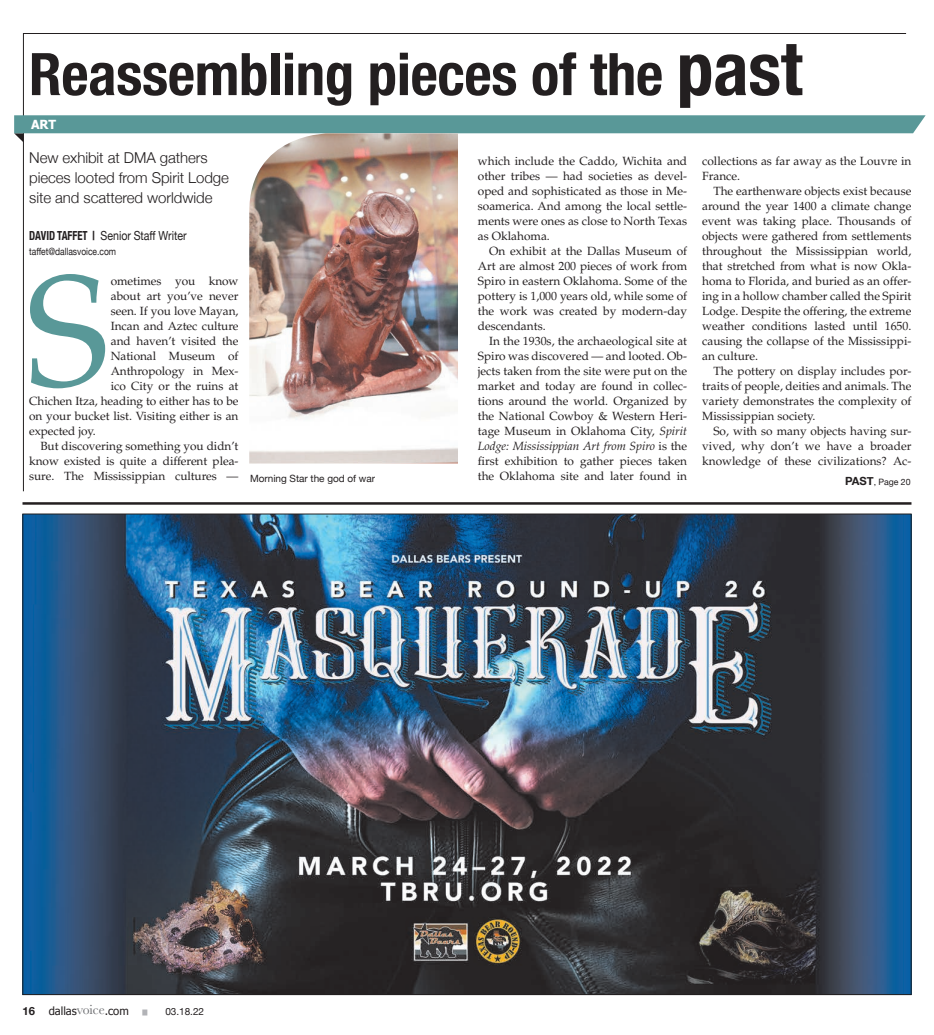
<style>
.page{position:relative;width:934px;height:1035px;background:#fff}
.page>*{position:absolute;margin:0;border:0;box-sizing:border-box;transform-origin:0 0}
.t1{font:700 condensed 58.75px "Helvetica Neue";letter-spacing:-.005em;color:#231f20}
.t2{font:300 15px/20px "Helvetica Neue";letter-spacing:-.005em;color:#231f20}
.t3{font:12.5px "Helvetica Neue";letter-spacing:-.005em;color:#231f20;scale:.85 1}
.t4{font:700 12.5px "Tahoma";color:#fff}
.t5{font:11.88px/15px "Palatino LT Std";color:#231f20;text-align:justify}
.t6{font:11.25px "Tahoma";letter-spacing:-.005em;color:#231f20}
.t7{font:10px "Helvetica Neue";letter-spacing:-.005em;color:#231f20}
.t8{font:10px "Helvetica Neue";letter-spacing:-.005em;color:#231f20;scale:.85 1}
.t9{font:8.75px "Helvetica Neue";letter-spacing:-.005em;color:#231f20}
.t10{font:5px "Helvetica Neue";color:#b2b3b7}
.s1{font-size:73.75px}
.s2{font-weight:700;font-stretch:condensed}
.s3{font-style:italic}
.s4{font-weight:700;font-size:11.25px}
.s5{font-family:"Helvetica Neue";font-weight:700}
.s6{font-family:"Baskerville";font-size:13.75px;color:#6c6d70}
</style>
<div class="page">
<hr style="left:22px;top:502px;width:889px;height:3px;background:#231f20">
<svg style="left:14px;top:115px;width:911px;height:27px"></svg>
<svg style="left:30px;top:274px;width:75px;height:114px"></svg>
<img style="left:249px;top:133px;width:209px;height:330px">
<img style="left:24px;top:516px;width:885px;height:477px">
<h1 class="t1" style="left:29px;top:25px;width:775px">Reassembling pieces of the <span class="s1">past</span></h1>
<p class="t4" style="left:31px;top:116px;width:27px">ART</p>
<p class="t2" style="left:29px;top:146px;width:201px">New exhibit at DMA gathers pieces looted from Spirit Lodge site and scattered worldwide</p>
<p class="t3" style="left:29px;top:227px;width:187px"><span class="s2">DAVID TAFFET |</span> Senior Staff Writer</p>
<p class="t8" style="left:29px;top:244px;width:104px">taffet@dallasvoice.com</p>
<p class="t5" style="left:111px;top:274px;width:129px">ometimes you know</p>
<p class="t5" style="left:111px;top:289px;width:129px">about art you’ve never</p>
<p class="t5" style="left:111px;top:304px;width:129px">seen. If you love Mayan,</p>
<p class="t5" style="left:111px;top:319px;width:129px">Incan and Aztec culture</p>
<p class="t5" style="left:111px;top:334px;width:129px">and haven’t visited the</p>
<p class="t5" style="left:111px;top:349px;width:129px">National Museum of</p>
<p class="t5" style="left:111px;top:364px;width:129px">Anthropology in Mex-</p>
<p class="t5" style="left:111px;top:379px;width:129px">ico City or the ruins at</p>
<p class="t5" style="left:29px;top:394px;width:211px">Chichen Itza, heading to either has to be</p>
<p class="t5" style="left:29px;top:409px;width:211px">on your bucket list. Visiting either is an</p>
<p class="t5" style="left:29px;top:424px;width:68px">expected joy.</p>
<p class="t5" style="left:40px;top:439px;width:200px">But discovering something you didn’t</p>
<p class="t5" style="left:29px;top:454px;width:211px">know existed is quite a different plea-</p>
<p class="t5" style="left:29px;top:469px;width:211px">sure. The Mississippian cultures —</p>
<p class="t5" style="left:702px;top:154px;width:211px">collections as far away as the Louvre in<br>France.</p>
<p class="t5" style="left:702px;top:184px;width:211px;text-indent:11px">The earthenware objects exist because around the year 1400 a climate change event was taking place. Thousands of objects were gathered from settlements throughout the Mississippian world, that stretched from what is now Okla&shy;homa to Florida, and buried as an offer&shy;ing in a hollow chamber called the Spirit Lodge. Despite the offering, the extreme weather conditions lasted until 1650. causing the collapse of the Mississippi&shy;an culture.</p>
<p class="t5" style="left:702px;top:364px;width:211px;text-indent:11px">The pottery on display includes por&shy;traits of people, deities and animals. The variety demonstrates the complexity of Mississippian society.</p>
<p class="t5" style="left:702px;top:424px;width:211px;text-indent:11px">So, with so many objects having sur&shy;vived, why don’t we have a broader knowledge of these civilizations? Ac-</p>
<p class="t5" style="left:478px;top:154px;width:211px">which include the Caddo, Wichita and other tribes — had societies as devel&shy;oped and sophisticated as those in Me&shy;soamerica. And among the local settle&shy;ments were ones as close to North Texas as Oklahoma.</p>
<p class="t5" style="left:478px;top:244px;width:211px;text-indent:11px">On exhibit at the Dallas Museum of Art are almost 200 pieces of work from Spiro in eastern Oklahoma. Some of the pottery is 1,000 years old, while some of the work was created by modern-day descendants.</p>
<p class="t5" style="left:478px;top:334px;width:211px;text-indent:11px">In the 1930s, the archaeological site at Spiro was discovered — and looted. Ob&shy;jects taken from the site were put on the market and today are found in collec&shy;tions around the world. Organized by the National Cowboy &amp; Western Heri&shy;tage Museum in Oklahoma City, <span class="s3">Spirit Lodge: Mississippian Art from Spiro</span> is the first exhibition to gather pieces taken the Oklahoma site and later found in</p>
<p class="t7" style="left:250px;top:471px;width:126px">Morning Star the god of war</p>
<p class="t9" style="left:845px;top:476px;width:67px"><span class="s4">PAST</span>, Page 20</p>
<p class="t6" style="left:22px;top:1003px;width:108px"><span class="s5">16</span> dallas<span class="s6">voice</span>.com</p>
<p class="t10" style="left:143px;top:1008px;width:6px">█</p>
<p class="t7" style="left:165px;top:1004px;width:40px">03.18.22</p>
</div>
